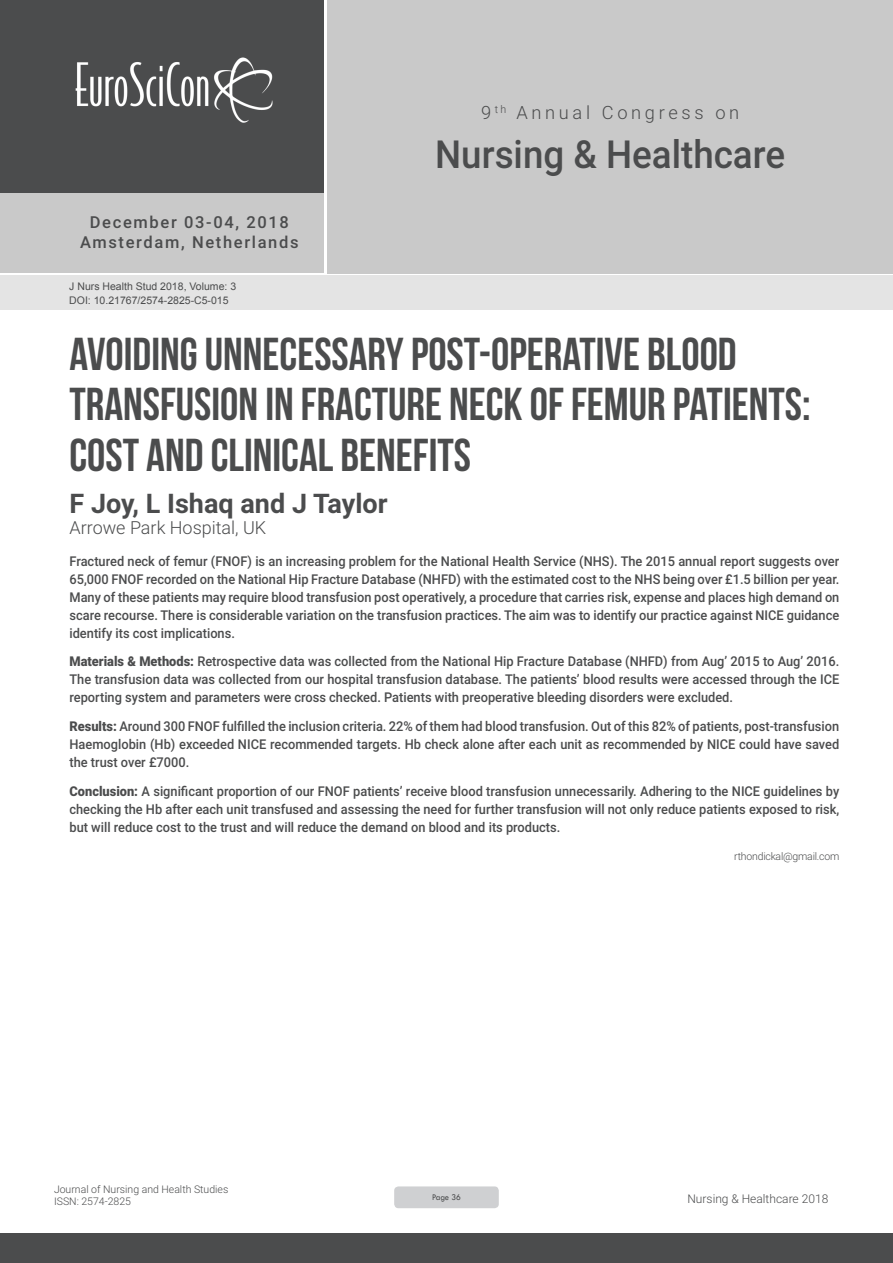
<style>
.page{position:relative;width:893px;height:1263px;background:#fff}
.page>*{position:absolute;margin:0;border:0;box-sizing:border-box;transform-origin:0 0}
.t1{font:46.05px/50.7px "Bebas Neue";color:#4b4c4d}
.t2{font:500 38.7px "Roboto";color:#4b4c4d;scale:.95 1}
.t3{font:700 27px "Roboto";color:#4b4c4d}
.t4{font:300 18.3px "Roboto";letter-spacing:.2em;color:#4b4c4d}
.t5{font:300 18px "Roboto";color:#4b4c4d}
.t6{font:500 16.5px/19.8px "Roboto";letter-spacing:.1em;color:#4b4c4d;text-align:center}
.Abstract{font:500 13.5px/18px "Roboto";color:#4b4c4d;text-align:justify;scale:.95 1}
.t7{font:300 12px "Roboto";color:#4b4c4d}
.t8{font:10.5px "Arial";color:#4b4c4d}
.Biography{font:300 10.5px/12.6px "Roboto";color:#4b4c4d}
.Biography-2{font:300 10.5px "Roboto";letter-spacing:-.02em;color:#4b4c4d}
.t9{font:9px "Tw Cen";letter-spacing:-.02em;color:#4b4c4d;scale:.95 1}
.s1{font-weight:900}
</style>
<div class="page">
<div style="left:0;top:0;width:323px;height:193px;background:#4b4c4d"></div>
<div style="left:1px;top:193px;width:323px;height:80px;background:#c9c9c9"></div>
<div style="left:327px;top:0;width:566px;height:273px;background:#c9c9c9"></div>
<img style="left:75px;top:57px;width:198px;height:66px">
<div style="left:0;top:1233px;width:893px;height:30px;background:#4b4c4d"></div>
<div style="left:1px;top:275px;width:892px;height:35px;background:#e4e4e4"></div>
<div style="left:394px;top:1186px;width:105px;height:22px;background:#cfd0d2;border-radius:4px"></div>
<p class="t6" style="left:80px;top:211px;width:220px">December 03-04, 2018<br>Amsterdam, Netherlands</p>
<p class="t8" style="left:69px;top:279px;width:168px">J Nurs Health Stud 2018, Volume: 3</p>
<p class="t8" style="left:69px;top:293px;width:161px">DOI: 10.21767/2574-2825-C5-015</p>
<h3 class="t4" style="left:481px;top:99px;width:260px">9 <sup>th</sup> Annual Congress on</h3>
<h2 class="t2" style="left:435px;top:127px;width:370px">Nursing &amp; Healthcare</h2>
<p class="t1" style="left:69px;top:328px;width:743px">AVOIDING UNNECESSARY POST-OPERATIVE BLOOD<br>TRANSFUSION IN FRACTURE NECK OF FEMUR PATIENTS:<br>COST AND CLINICAL BENEFITS</p>
<p class="t3" style="left:69px;top:484px;width:320px">F Joy, L Ishaq and J Taylor</p>
<p class="t5" style="left:69px;top:515px;width:198px">Arrowe Park Hospital, UK</p>
<p class="Abstract" style="left:69px;top:551px;width:812px">Fractured neck of femur (FNOF) is an increasing problem for the National Health Service (NHS). The 2015 annual report suggests over 65,000 FNOF recorded on the National Hip Fracture Database (NHFD) with the estimated cost to the NHS being over £1.5 billion per year.<br>Many of these patients may require blood transfusion post operatively, a procedure that carries risk, expense and places high demand on scare recourse. There is considerable variation on the transfusion practices. The aim was to identify our practice against NICE guidance identify its cost implications.</p>
<p class="Abstract" style="left:69px;top:652px;width:812px"><span class="s1">Materials &amp; Methods:</span> Retrospective data was collected from the National Hip Fracture Database (NHFD) from Aug’ 2015 to Aug’ 2016.<br>The transfusion data was collected from our hospital transfusion database. The patients’ blood results were accessed through the ICE reporting system and parameters were cross checked. Patients with preoperative bleeding disorders were excluded.</p>
<p class="Abstract" style="left:69px;top:717px;width:812px"><span class="s1">Results:</span> Around 300 FNOF fulfilled the inclusion criteria. 22% of them had blood transfusion. Out of this 82% of patients, post-transfusion Haemoglobin (Hb) exceeded NICE recommended targets. Hb check alone after each unit as recommended by NICE could have saved the trust over £7000.</p>
<p class="Abstract" style="left:69px;top:781px;width:812px"><span class="s1">Conclusion:</span> A significant proportion of our FNOF patients’ receive blood transfusion unnecessarily. Adhering to the NICE guidelines by checking the Hb after each unit transfused and assessing the need for further transfusion will not only reduce patients exposed to risk, but will reduce cost to the trust and will reduce the demand on blood and its products.</p>
<p class="Biography-2" style="left:734px;top:849px;width:107px">rthondickal@gmail.com</p>
<p class="Biography" style="left:54px;top:1182px;width:176px">Journal of Nursing and Health Studies<br>ISSN: 2574-2825</p>
<p class="t7" style="left:687px;top:1190px;width:142px">Nursing &amp; Healthcare 2018</p>
<p class="t9" style="left:432px;top:1192px;width:32px">Page 36</p>
</div>
